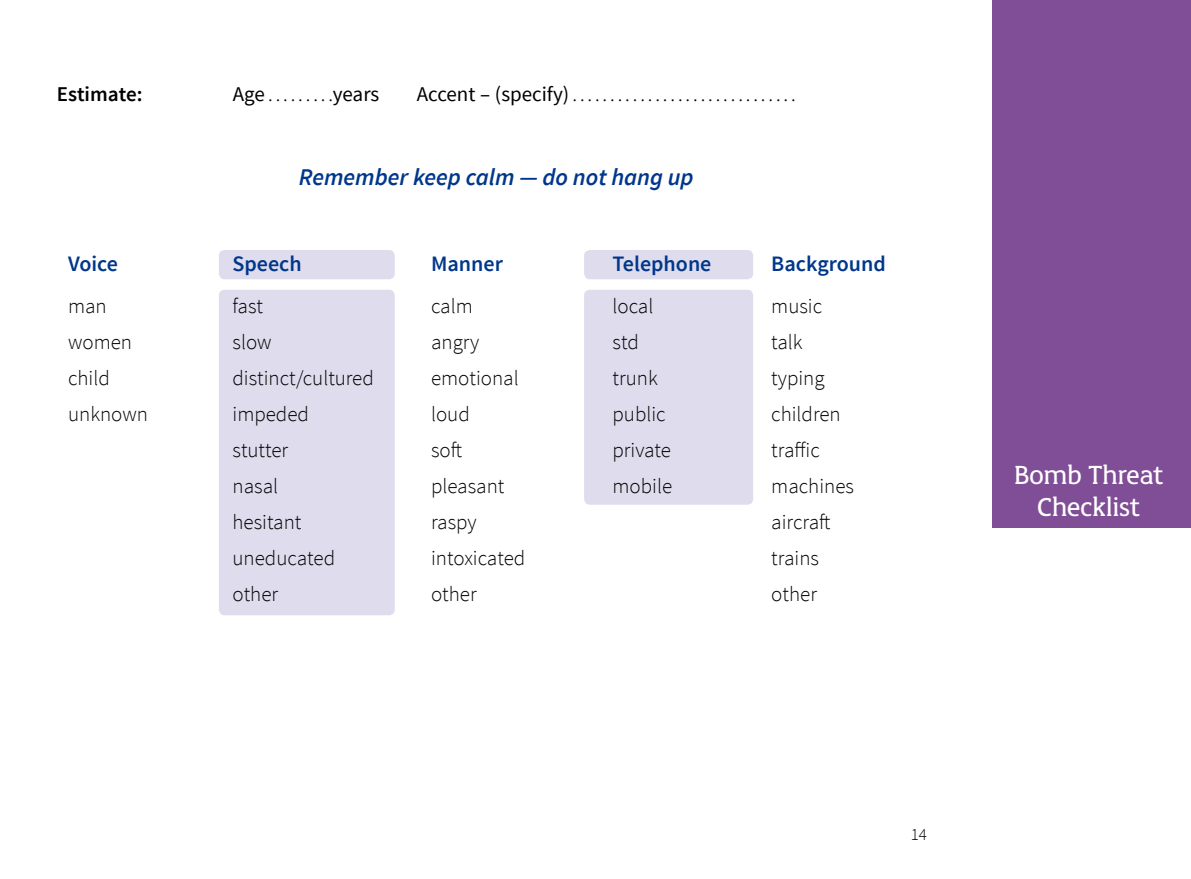
<style>
.page{position:relative;width:1191px;height:879px;background:#fff}
.page>*{position:absolute;margin:0;border:0;box-sizing:border-box;transform-origin:0 0}
.t1{font:28px/32px "UWA";color:#fff;text-align:center}
.t2{font:italic 600 24px "Source Sans Pro";color:#00378b}
.t3{font:600 22px "Source Sans Pro";color:#00378b}
.t4{font:300 21px "Source Sans Pro";color:#000}
.t5{font:600 21px "Source Sans Pro";color:#000}
.t6{font:300 17px "Source Sans Pro";color:#000}
.t7{font:16px "Source Sans Pro";color:#000}
.s1{font-size:21px}
</style>
<div class="page">
<div style="left:219px;top:290px;width:176px;height:325px;background:#dedced;border-radius:6px"></div>
<div style="left:219px;top:250px;width:176px;height:29px;background:#dedced;border-radius:6px"></div>
<div style="left:584px;top:290px;width:169px;height:215px;background:#dedced;border-radius:6px"></div>
<div style="left:584px;top:250px;width:169px;height:29px;background:#dedced;border-radius:6px"></div>
<div style="left:992px;top:0;width:199px;height:527px;background:#804e96"></div>
<p class="t5" style="left:57px;top:81px;width:87px">Estimate:</p>
<p class="t7" style="left:233px;top:86px;width:148px"><span class="s1">Age</span> . . . . . . . . .<span class="s1">years</span></p>
<p class="t7" style="left:417px;top:86px;width:380px"><span class="s1">Accent – (specify)</span> . . . . . . . . . . . . . . . . . . . . . . . . . . . . . .</p>
<p class="t2" style="left:299px;top:162px;width:396px">Remember keep calm — do not hang up</p>
<p class="t3" style="left:68px;top:250px;width:52px">Voice</p>
<p class="t3" style="left:232px;top:250px;width:71px">Speech</p>
<p class="t3" style="left:431px;top:250px;width:73px">Manner</p>
<p class="t3" style="left:612px;top:250px;width:100px">Telephone</p>
<p class="t3" style="left:771px;top:250px;width:116px">Background</p>
<p class="t4" style="left:68px;top:293px;width:40px">man</p>
<p class="t4" style="left:232px;top:293px;width:32px">fast</p>
<p class="t4" style="left:431px;top:293px;width:43px">calm</p>
<p class="t4" style="left:612px;top:293px;width:42px">local</p>
<p class="t4" style="left:771px;top:293px;width:52px">music</p>
<p class="t4" style="left:68px;top:329px;width:65px">women</p>
<p class="t4" style="left:232px;top:329px;width:41px">slow</p>
<p class="t4" style="left:431px;top:329px;width:50px">angry</p>
<p class="t4" style="left:612px;top:329px;width:28px">std</p>
<p class="t4" style="left:771px;top:329px;width:33px">talk</p>
<p class="t4" style="left:68px;top:365px;width:43px">child</p>
<p class="t4" style="left:232px;top:365px;width:143px">distinct/cultured</p>
<p class="t4" style="left:431px;top:365px;width:89px">emotional</p>
<p class="t4" style="left:612px;top:365px;width:47px">trunk</p>
<p class="t4" style="left:771px;top:365px;width:55px">typing</p>
<p class="t4" style="left:68px;top:401px;width:81px">unknown</p>
<p class="t4" style="left:232px;top:401px;width:78px">impeded</p>
<p class="t4" style="left:431px;top:401px;width:40px">loud</p>
<p class="t4" style="left:612px;top:401px;width:55px">public</p>
<p class="t4" style="left:771px;top:401px;width:71px">children</p>
<p class="t4" style="left:232px;top:437px;width:57px">stutter</p>
<p class="t4" style="left:431px;top:437px;width:33px">soft</p>
<p class="t4" style="left:612px;top:437px;width:60px">private</p>
<p class="t4" style="left:771px;top:437px;width:50px">traffic</p>
<p class="t4" style="left:232px;top:473px;width:47px">nasal</p>
<p class="t4" style="left:431px;top:473px;width:75px">pleasant</p>
<p class="t4" style="left:612px;top:473px;width:61px">mobile</p>
<p class="t4" style="left:771px;top:473px;width:84px">machines</p>
<p class="t4" style="left:232px;top:509px;width:70px">hesitant</p>
<p class="t4" style="left:431px;top:509px;width:47px">raspy</p>
<p class="t4" style="left:771px;top:509px;width:61px">aircraft</p>
<p class="t4" style="left:232px;top:545px;width:104px">uneducated</p>
<p class="t4" style="left:431px;top:545px;width:96px">intoxicated</p>
<p class="t4" style="left:771px;top:545px;width:49px">trains</p>
<p class="t4" style="left:232px;top:581px;width:47px">other</p>
<p class="t4" style="left:431px;top:581px;width:47px">other</p>
<p class="t4" style="left:771px;top:581px;width:47px">other</p>
<h1 class="t1" style="left:1014px;top:459px;width:151px">Bomb Threat<br>Checklist</h1>
<p class="t6" style="left:910px;top:824px;width:18px">14</p>
</div>
